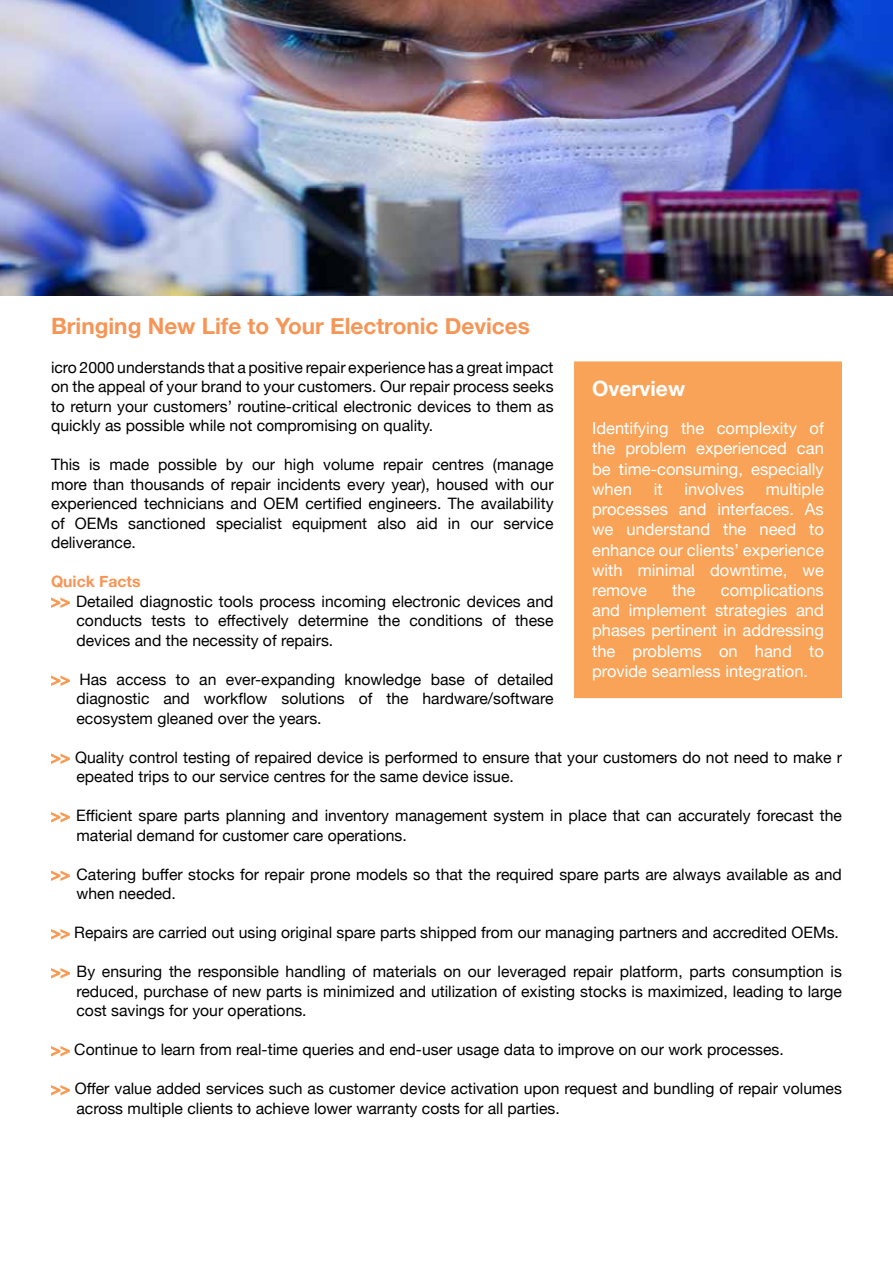
<style>
.page{position:relative;width:893px;height:1263px;background:#fff}
.page>*{position:absolute;margin:0;border:0;box-sizing:border-box;transform-origin:0 0}
.t1{font:700 22.5px "Helvetica Neue";color:#f79556}
.t2{font:700 21px "Helvetica Neue";color:#fff}
.t3{font:16.5px/20.2px "Helvetica Neue";color:#fff;text-align:justify}
.t4{font:15.75px/19.5px "Helvetica Neue";color:#000;text-align:justify}
.t5{font:700 15.75px "Helvetica Neue";color:#f79556}
.s1{color:#f79556}
</style>
<div class="page">
<svg style="left:51px;top:597px;width:19px;height:11px"></svg>
<svg style="left:51px;top:675px;width:19px;height:11px"></svg>
<svg style="left:51px;top:753px;width:19px;height:11px"></svg>
<svg style="left:51px;top:812px;width:19px;height:11px"></svg>
<svg style="left:51px;top:870px;width:19px;height:11px"></svg>
<svg style="left:51px;top:929px;width:19px;height:11px"></svg>
<svg style="left:51px;top:968px;width:19px;height:11px"></svg>
<svg style="left:51px;top:1046px;width:19px;height:11px"></svg>
<svg style="left:51px;top:1085px;width:19px;height:11px"></svg>
<img style="left:0;top:0;width:893px;height:295px">
<div style="left:574px;top:361px;width:268px;height:337px;background:#f9a358"></div>
<h1 class="t1" style="left:51px;top:308px;width:480px">Bringing New Life to Your Electronic Devices</h1>
<p class="t4" style="left:51px;top:358px;width:504px">icro 2000 understands that a positive repair experience has a great impact on the appeal of your brand to your customers. Our repair process seeks to return your customers’ routine-critical electronic devices to them as quickly as possible while not compromising on quality.</p>
<p class="t4" style="left:51px;top:456px;width:504px">This is made possible by our high volume repair centres (manage more than thousands of repair incidents every year), housed with our experienced technicians and OEM certified engineers. The availability of OEMs sanctioned specialist equipment also aid in our service deliverance.</p>
<p class="t5" style="left:51px;top:569px;width:91px">Quick Facts</p>
<p class="t4" style="left:51px;top:592px;width:504px"><span class="s1">&gt;&gt;</span> Detailed diagnostic tools process incoming electronic devices and</p>
<p class="t4" style="left:77px;top:612px;width:478px">conducts tests to effectively determine the conditions of these</p>
<p class="t4" style="left:77px;top:631px;width:258px">devices and the necessity of repairs.</p>
<p class="t4" style="left:77px;top:670px;width:479px;text-indent:-25px"><span class="s1">&gt;&gt;</span> Has access to an ever-expanding knowledge base of detailed diagnostic and workflow solutions of the hardware/software ecosystem gleaned over the years.</p>
<p class="t4" style="left:77px;top:748px;width:767px;text-indent:-25px"><span class="s1">&gt;&gt;</span> Quality control testing of repaired device is performed to ensure that your customers do not need to make r epeated trips to our service centres for the same device issue.</p>
<p class="t4" style="left:77px;top:807px;width:767px;text-indent:-25px"><span class="s1">&gt;&gt;</span> Efficient spare parts planning and inventory management system in place that can accurately forecast the material demand for customer care operations.</p>
<p class="t4" style="left:77px;top:865px;width:767px;text-indent:-25px"><span class="s1">&gt;&gt;</span> Catering buffer stocks for repair prone models so that the required spare parts are always available as and when needed.</p>
<p class="t4" style="left:51px;top:924px;width:789px"><span class="s1">&gt;&gt;</span> Repairs are carried out using original spare parts shipped from our managing partners and accredited OEMs.</p>
<p class="t4" style="left:77px;top:963px;width:767px;text-indent:-25px"><span class="s1">&gt;&gt;</span> By ensuring the responsible handling of materials on our leveraged repair platform, parts consumption is reduced, purchase of new parts is minimized and utilization of existing stocks is maximized, leading to large cost savings for your operations.</p>
<p class="t4" style="left:51px;top:1041px;width:734px"><span class="s1">&gt;&gt;</span> Continue to learn from real-time queries and end-user usage data to improve on our work processes.</p>
<p class="t4" style="left:77px;top:1080px;width:767px;text-indent:-25px"><span class="s1">&gt;&gt;</span> Offer value added services such as customer device activation upon request and bundling of repair volumes across multiple clients to achieve lower warranty costs for all parties.</p>
<h2 class="t2" style="left:592px;top:372px;width:94px">Overview</h2>
<p class="t3" style="left:592px;top:419px;width:233px">Identifying the complexity of the problem experienced can be time-consuming, especially when</p>
<p class="t3" style="left:592px;top:480px;width:233px;text-indent:174px">multiple processes and interfaces. As we understand the need to enhance our clients’ experience with minimal downtime, we remove</p>
<p class="t3" style="left:654px;top:480px;width:10px">it</p>
<p class="t3" style="left:684px;top:480px;width:61px">involves</p>
<p class="t3" style="left:592px;top:581px;width:233px;text-indent:129px">complications and implement strategies and phases pertinent in addressing the problems on hand to provide seamless integration.</p>
<p class="t3" style="left:672px;top:581px;width:25px">the</p>
</div>
